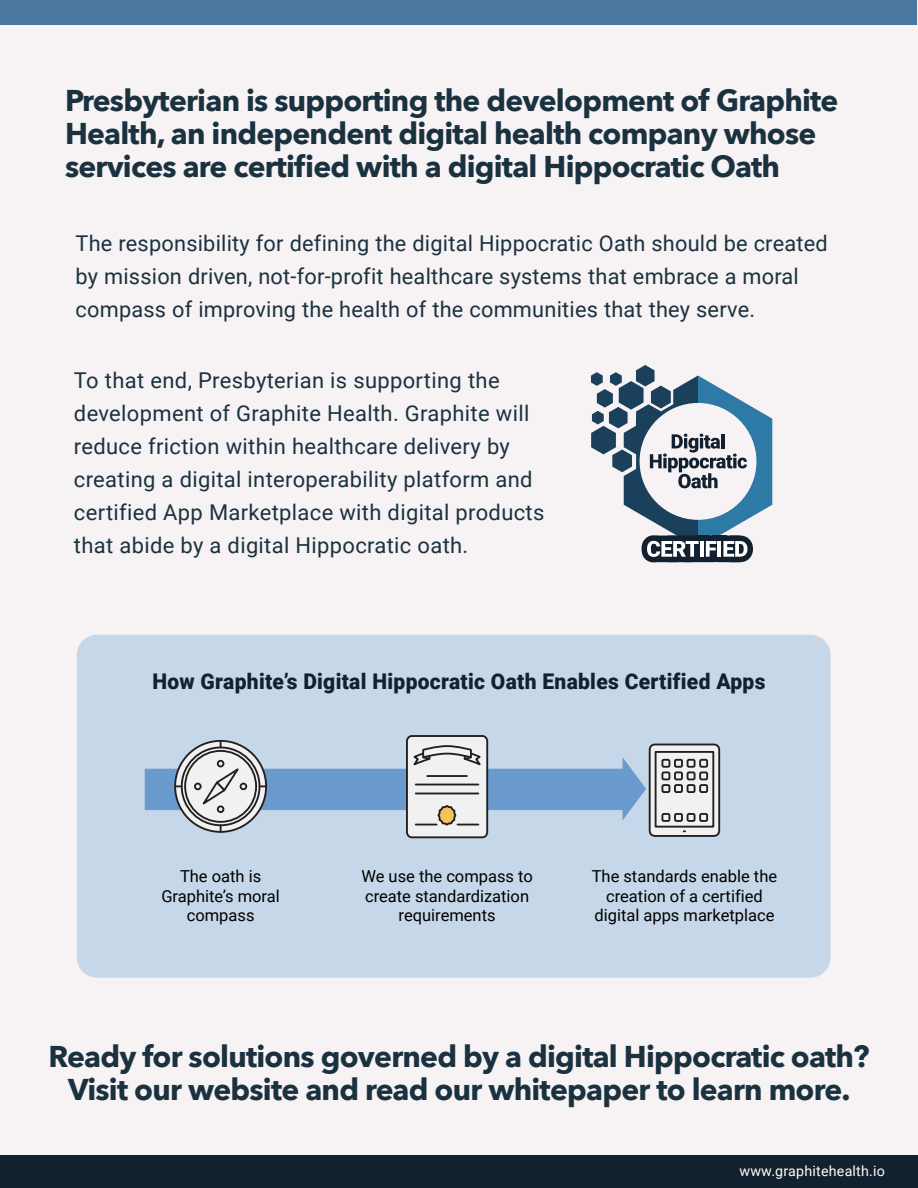
<style>
.page{position:relative;width:918px;height:1188px;background:#f7f2f3}
.page>*{position:absolute;margin:0;border:0;box-sizing:border-box;transform-origin:0 0}
.t1{font:700 30px/33px "Avenir Next";letter-spacing:-.025em;color:#1a3240}
.t2{font:21.75px/33px "Roboto";letter-spacing:.015em;color:#1a3240}
.t3{font:900 21.6px "Roboto";letter-spacing:.015em;color:#12212f}
.t4{font:16.5px/19.5px "Roboto";color:#000;text-align:center}
.t5{font:14.25px "Roboto";letter-spacing:.015em;color:#fffcf4}
</style>
<div class="page">
<div style="left:0;top:0;width:917px;height:24px;background:#4b769f"></div>
<div style="left:0;top:1155px;width:918px;height:33px;background:#12212f"></div>
<div style="left:77px;top:635px;width:753px;height:343px;background:#c5d7e8;border-radius:20px"></div>
<svg style="left:591px;top:365px;width:181px;height:197px"></svg>
<div style="left:650px;top:745px;width:69px;height:91px;background:#f1f1f2;border-radius:6px"></div>
<div style="left:649px;top:744px;width:71px;height:93px;border:2px solid #231f20;border-radius:6px"></div>
<div style="left:655px;top:751px;width:59px;height:77px;background:#f1f1f2;border:2px solid #231f20"></div>
<div style="left:661px;top:759px;width:9px;height:9px;border:2px solid #231f20"></div>
<div style="left:674px;top:759px;width:9px;height:9px;border:2px solid #231f20"></div>
<div style="left:687px;top:759px;width:9px;height:9px;border:2px solid #231f20"></div>
<div style="left:699px;top:759px;width:9px;height:9px;border:2px solid #231f20"></div>
<div style="left:661px;top:813px;width:9px;height:9px;border:2px solid #231f20"></div>
<div style="left:674px;top:813px;width:9px;height:9px;border:2px solid #231f20"></div>
<div style="left:687px;top:813px;width:9px;height:9px;border:2px solid #231f20"></div>
<div style="left:699px;top:813px;width:9px;height:9px;border:2px solid #231f20"></div>
<div style="left:661px;top:771px;width:9px;height:9px;border:2px solid #231f20"></div>
<div style="left:674px;top:771px;width:9px;height:9px;border:2px solid #231f20"></div>
<div style="left:687px;top:771px;width:9px;height:9px;border:2px solid #231f20"></div>
<div style="left:699px;top:771px;width:9px;height:9px;border:2px solid #231f20"></div>
<div style="left:661px;top:784px;width:9px;height:9px;border:2px solid #231f20"></div>
<div style="left:674px;top:784px;width:9px;height:9px;border:2px solid #231f20"></div>
<div style="left:687px;top:784px;width:9px;height:9px;border:2px solid #231f20"></div>
<div style="left:699px;top:784px;width:9px;height:9px;border:2px solid #231f20"></div>
<div style="left:407px;top:736px;width:80px;height:101px;background:#f1f1f2;border-radius:5px"></div>
<div style="left:406px;top:735px;width:82px;height:103px;border:2px solid #231f20;border-radius:5px"></div>
<svg style="left:145px;top:741px;width:501px;height:91px"></svg>
<h1 class="t1" style="left:65px;top:85px;width:775px">Presbyterian is supporting the development of Graphite<br>Health, an independent digital health company whose services are certified with a digital Hippocratic Oath</h1>
<p class="t2" style="left:76px;top:227px;width:754px">The responsibility for defining the digital Hippocratic Oath should be created by mission driven, not-for-profit healthcare systems that embrace a moral compass of improving the health of the communities that they serve.</p>
<p class="t2" style="left:74px;top:365px;width:472px">To that end, Presbyterian is supporting the development of Graphite Health. Graphite will reduce friction within healthcare delivery by creating a digital interoperability platform and certified App Marketplace with digital products that abide by a digital Hippocratic oath.</p>
<p class="t3" style="left:152px;top:669px;width:615px">How Graphite’s Digital Hippocratic Oath Enables Certified Apps</p>
<p class="t4" style="left:161px;top:867px;width:120px">The oath is<br>Graphite’s moral compass</p>
<p class="t4" style="left:592px;top:867px;width:187px">The standards enable the creation of a certified digital apps marketplace</p>
<p class="t4" style="left:361px;top:867px;width:173px">We use the compass to create standardization requirements</p>
<h1 class="t1" style="left:48px;top:1041px;width:823px;text-align:center">Ready for solutions governed by a digital Hippocratic oath?<br>Visit our website and read our whitepaper to learn more.</h1>
<p class="t5" style="left:739px;top:1162px;width:147px">www.graphitehealth.io</p>
</div>
